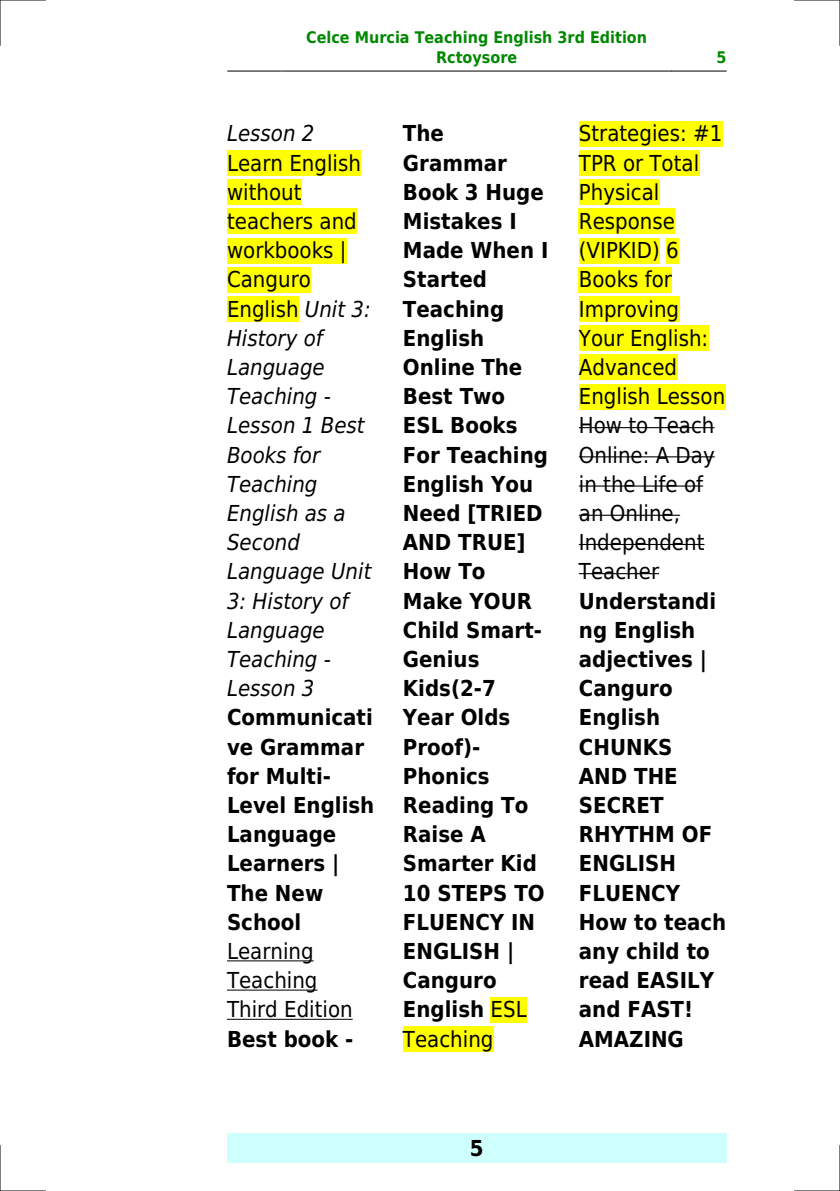
<style>
.page{position:relative;width:840px;height:1191px;background:#fff}
.page>*{position:absolute;margin:0;border:0;box-sizing:border-box;transform-origin:0 0}
.t1{font:700 22px/29.2px "DejaVu Sans Condensed";color:#000}
.t2{font:22px/29.2px "DejaVu Sans Condensed";color:#000}
.t3{font:italic 22px/29.2px "DejaVu Sans Condensed";color:#000}
.t4{font:700 16px/19.2px "DejaVu Sans Condensed";color:#080;text-align:center}
.s1{font-style:normal}
.s2{font-weight:400}
</style>
<div class="page">
<hr style="left:227px;top:71px;width:54px;height:1px;background:#000">
<hr style="left:282px;top:71px;width:388px;height:1px;background:#000">
<hr style="left:671px;top:71px;width:54px;height:1px;background:#000">
<div style="left:227px;top:1133px;width:499px;height:29px;background:#cffffc"></div>
<div style="left:227px;top:150px;width:134px;height:26px;background:#ff0"></div>
<div style="left:227px;top:179px;width:74px;height:26px;background:#ff0"></div>
<div style="left:227px;top:208px;width:129px;height:26px;background:#ff0"></div>
<div style="left:227px;top:238px;width:119px;height:25px;background:#ff0"></div>
<div style="left:227px;top:267px;width:84px;height:25px;background:#ff0"></div>
<div style="left:227px;top:296px;width:71px;height:26px;background:#ff0"></div>
<hr style="left:227px;top:960px;width:86px;height:1px;background:#000">
<hr style="left:227px;top:989px;width:90px;height:1px;background:#000">
<hr style="left:227px;top:1018px;width:125px;height:1px;background:#000">
<div style="left:490px;top:997px;width:36px;height:25px;background:#ff0"></div>
<div style="left:403px;top:1026px;width:90px;height:25px;background:#ff0"></div>
<div style="left:578px;top:121px;width:144px;height:25px;background:#ff0"></div>
<div style="left:578px;top:150px;width:120px;height:26px;background:#ff0"></div>
<div style="left:578px;top:179px;width:81px;height:26px;background:#ff0"></div>
<div style="left:578px;top:208px;width:96px;height:26px;background:#ff0"></div>
<div style="left:578px;top:238px;width:81px;height:25px;background:#ff0"></div>
<div style="left:665px;top:238px;width:13px;height:25px;background:#ff0"></div>
<div style="left:578px;top:267px;width:93px;height:25px;background:#ff0"></div>
<div style="left:578px;top:296px;width:100px;height:26px;background:#ff0"></div>
<div style="left:578px;top:325px;width:130px;height:26px;background:#ff0"></div>
<div style="left:578px;top:354px;width:98px;height:26px;background:#ff0"></div>
<div style="left:578px;top:384px;width:147px;height:25px;background:#ff0"></div>
<hr style="left:578px;top:427px;width:136px;height:1px;background:#000">
<hr style="left:578px;top:456px;width:136px;height:1px;background:#000">
<hr style="left:578px;top:485px;width:124px;height:1px;background:#000">
<hr style="left:578px;top:515px;width:101px;height:1px;background:#000">
<hr style="left:578px;top:544px;width:126px;height:1px;background:#000">
<hr style="left:578px;top:573px;width:80px;height:1px;background:#000">
<hr style="left:0;top:0;width:45px;height:1px;background:#000">
<hr style="left:794px;top:0;width:45px;height:1px;background:#000">
<hr style="left:0;top:1190px;width:45px;height:1px;background:#000">
<hr style="left:794px;top:1190px;width:45px;height:1px;background:#000">
<hr style="left:0;top:0;width:1px;height:45px;background:#000">
<hr style="left:0;top:1145px;width:1px;height:46px;background:#000">
<hr style="left:839px;top:0;width:1px;height:45px;background:#000">
<hr style="left:839px;top:1145px;width:1px;height:46px;background:#000">
<p class="t4" style="left:306px;top:28px;width:342px">Celce Murcia Teaching English 3rd Edition<br>Rctoysore</p>
<p class="t4" style="left:716px;top:48px;width:12px">5</p>
<p class="t3" style="left:227px;top:119px;width:89px">Lesson 2</p>
<p class="t3" style="left:227px;top:148px;width:146px"><span class="s1">Learn English without teachers and workbooks |<br>Canguro<br>English</span> Unit 3:<br>History of<br>Language<br>Teaching -<br>Lesson 1 Best<br>Books for<br>Teaching<br>English as a<br>Second<br>Language Unit<br>3: History of<br>Language<br>Teaching -<br>Lesson 3</p>
<p class="t1" style="left:227px;top:703px;width:149px">Communicati ve Grammar for Multi-<br>Level English<br>Language<br>Learners |<br>The New<br>School</p>
<p class="t2" style="left:227px;top:936px;width:127px">Learning<br>Teaching<br>Third Edition</p>
<p class="t1" style="left:227px;top:1024px;width:128px">Best book -</p>
<p class="t1" style="left:403px;top:119px;width:147px">The<br>Grammar<br>Book 3 Huge<br>Mistakes I<br>Made When I<br>Started<br>Teaching<br>English<br>Online The<br>Best Two<br>ESL Books<br>For Teaching<br>English You<br>Need [TRIED<br>AND TRUE]<br>How To<br>Make YOUR<br>Child Smart-<br>Genius<br>Kids(2-7<br>Year Olds<br>Proof)-<br>Phonics<br>Reading To<br>Raise A<br>Smarter Kid<br>10 STEPS TO<br>FLUENCY IN<br>ENGLISH |<br>Canguro<br>English <span class="s2">ESL<br>Teaching</span></p>
<p class="t2" style="left:578px;top:119px;width:148px">Strategies: #1<br>TPR or Total<br>Physical<br>Response (VIPKID) 6<br>Books for<br>Improving<br>Your English:<br>Advanced<br>English Lesson<br>How to Teach<br>Online: A Day in the Life of an Online,<br>Independent<br>Teacher</p>
<p class="t1" style="left:578px;top:586px;width:149px">Understandi ng English adjectives |<br>Canguro<br>English<br>CHUNKS<br>AND THE<br>SECRET<br>RHYTHM OF<br>ENGLISH<br>FLUENCY<br>How to teach any child to read EASILY and FAST!<br>AMAZING</p>
<p class="t1" style="left:469px;top:1133px;width:15px">5</p>
</div>
